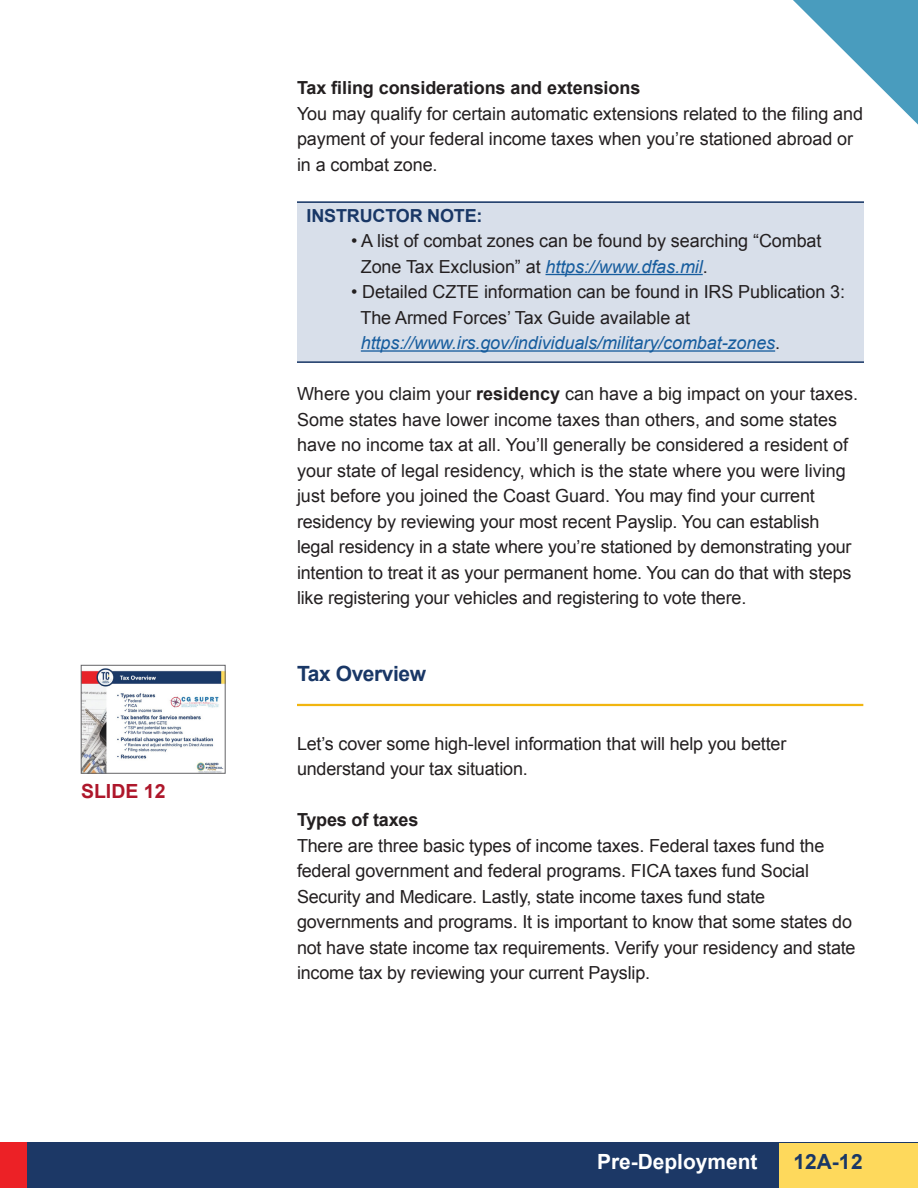
<style>
.page{position:relative;width:918px;height:1188px;background:#fff}
.page>*{position:absolute;margin:0;border:0;box-sizing:border-box;transform-origin:0 0}
.t1{font:700 21px "Arial";letter-spacing:-.02em;color:#193766}
.t2{font:700 20.85px "Arial";color:#fff}
.t3{font:700 20.85px "Arial";color:#193766}
.t4{font:700 19.5px "Arial";color:#ae172b}
.t5{font:18px/25.5px "Arial";letter-spacing:-.01em;color:#231f20}
.t6{font:700 18px "Arial";letter-spacing:-.005em;color:#231f20}
.t7{font:700 18px "Arial";letter-spacing:-.01em;color:#193766}
.s1{font-style:italic;color:#175d9e}
.s2{font-weight:700}
</style>
<div class="page">
<div style="left:0;top:1143px;width:918px;height:45px;background:#1c3866"></div>
<div style="left:779px;top:1143px;width:139px;height:45px;background:#fed95c"></div>
<svg style="left:793px;top:0;width:125px;height:125px"></svg>
<div style="left:0;top:1143px;width:27px;height:45px;background:#ec2126"></div>
<div style="left:297px;top:202px;width:567px;height:161px;background:#d8dfea"></div>
<hr style="left:297px;top:201px;width:567px;height:2px;background:#193766">
<hr style="left:297px;top:361px;width:567px;height:2px;background:#193766">
<hr style="left:546px;top:274px;width:157px;height:1px;background:#175d9e">
<hr style="left:361px;top:350px;width:414px;height:2px;background:#175d9e">
<hr style="left:297px;top:704px;width:566px;height:2px;background:#f1b510">
<img style="left:83px;top:668px;width:140px;height:103px">
<div style="left:81px;top:665px;width:144px;height:108px;border:1px solid #636366"></div>
<p class="t4" style="left:81px;top:778px;width:86px">SLIDE 12</p>
<p class="t6" style="left:297px;top:76px;width:345px">Tax filing considerations and extensions</p>
<p class="t5" style="left:297px;top:101px;width:568px">You may qualify for certain automatic extensions related to the filing and payment of your federal income taxes when you’re stationed abroad or in a combat zone.</p>
<p class="t7" style="left:307px;top:203px;width:177px">INSTRUCTOR NOTE:</p>
<p class="t5" style="left:361px;top:228px;width:462px;text-indent:-10px">• A list of combat zones can be found by searching “Combat<br>Zone Tax Exclusion” at <span class="s1">https://www.dfas.mil</span>.</p>
<p class="t5" style="left:361px;top:279px;width:486px;text-indent:-10px">• Detailed CZTE information can be found in IRS Publication 3:<br>The Armed Forces’ Tax Guide available at <span class="s1">https://www.irs.gov/individuals/military/combat-zones</span>.</p>
<p class="t5" style="left:297px;top:381px;width:563px">Where you claim your <span class="s2">residency</span> can have a big impact on your taxes.<br>Some states have lower income taxes than others, and some states have no income tax at all. You’ll generally be considered a resident of your state of legal residency, which is the state where you were living just before you joined the Coast Guard. You may find your current residency by reviewing your most recent Payslip. You can establish legal residency in a state where you’re stationed by demonstrating your intention to treat it as your permanent home. You can do that with steps like registering your vehicles and registering to vote there.</p>
<p class="t1" style="left:297px;top:659px;width:131px">Tax Overview</p>
<p class="t5" style="left:297px;top:731px;width:491px">Let’s cover some high-level information that will help you better understand your tax situation.</p>
<p class="t6" style="left:297px;top:808px;width:123px">Types of taxes</p>
<p class="t5" style="left:297px;top:833px;width:560px">There are three basic types of income taxes. Federal taxes fund the federal government and federal programs. FICA taxes fund Social Security and Medicare. Lastly, state income taxes fund state governments and programs. It is important to know that some states do not have state income tax requirements. Verify your residency and state income tax by reviewing your current Payslip.</p>
<p class="t2" style="left:597px;top:1148px;width:162px">Pre-Deployment</p>
<p class="t3" style="left:793px;top:1148px;width:71px">12A-12</p>
</div>
